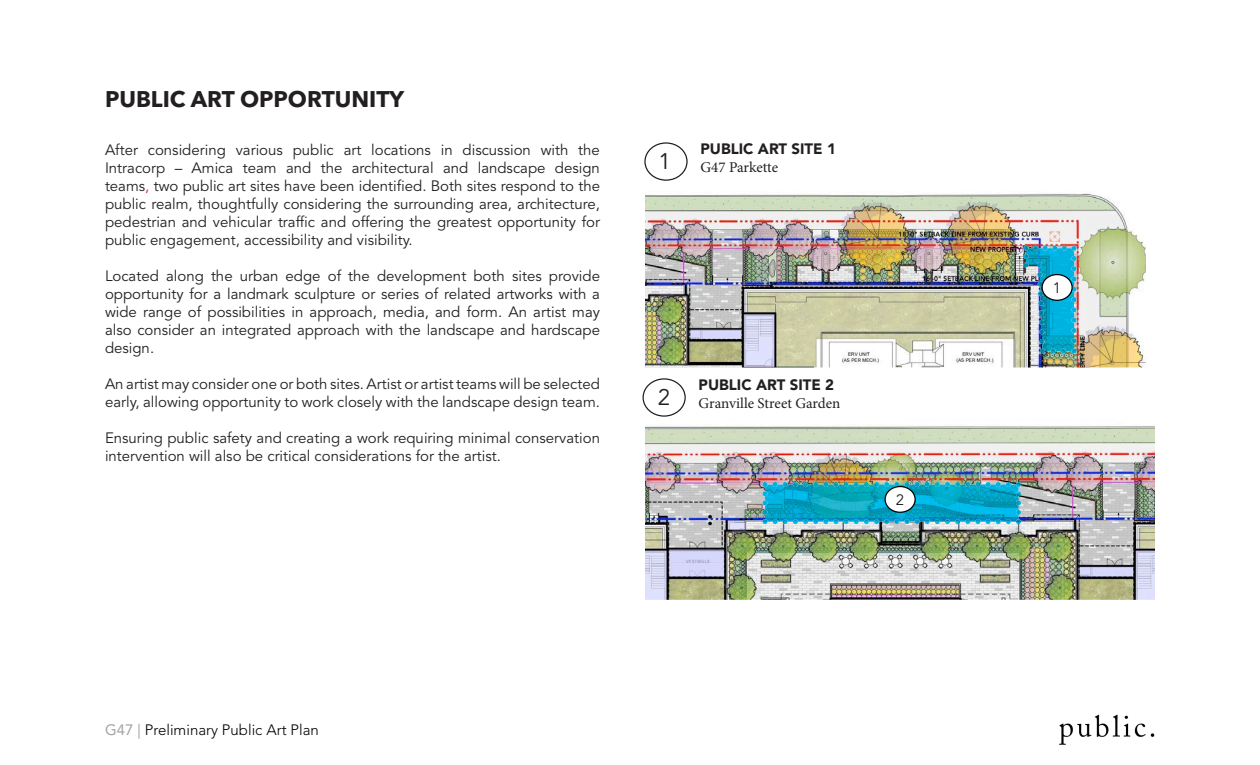
<style>
.page{position:relative;width:1260px;height:765px;background:#fff}
.page>*{position:absolute;margin:0;border:0;box-sizing:border-box;transform-origin:0 0}
.t1{font:700 22.5px "Avenir Next LT Pro";color:#231f20}
.t2{font:22.5px "Avenir LT Std";color:#231f20}
.t3{font:15px/18px "Avenir LT Std";color:#231f20;text-align:justify}
.t4{font:15px "Minion Pro";color:#231f20}
.t5{font:300 15px "Avenir";color:#000}
.t6{font:900 15px "Avenir LT Std";color:#231f20}
.s1{color:#d1232a}
.s2{font-family:"Avenir LT Std";font-weight:400;color:#a1a4a5}
</style>
<div class="page">
<img style="left:1059px;top:714px;width:96px;height:31px">
<img style="left:645px;top:193px;width:501px;height:175px">
<img style="left:645px;top:426px;width:510px;height:174px">
<div style="left:644px;top:142px;width:44px;height:39px;border:1px solid #231f20;border-radius:50%"></div>
<div style="left:643px;top:378px;width:43px;height:39px;border:1px solid #231f20;border-radius:50%"></div>
<img style="left:762px;top:482px;width:259px;height:42px">
<div style="left:885px;top:487px;width:30px;height:25px;background:#fff;border-radius:50%"></div>
<div style="left:885px;top:486px;width:31px;height:27px;border:1px solid #000;border-radius:50%"></div>
<img style="left:1023px;top:246px;width:54px;height:107px">
<div style="left:1042px;top:275px;width:30px;height:25px;background:#fff;border-radius:50%"></div>
<div style="left:1042px;top:274px;width:31px;height:27px;border:1px solid #000;border-radius:50%"></div>
<h1 class="t1" style="left:105px;top:85px;width:301px">PUBLIC ART OPPORTUNITY</h1>
<p class="t3" style="left:105px;top:141px;width:497px">After considering various public art locations in discussion with the Intracorp – Amica team and the architectural and landscape design teams<span class="s1">,</span> two public art sites have been identified. Both sites respond to the public realm, thoughtfully considering the surrounding area, architecture, pedestrian and vehicular traffic and offering the greatest opportunity for public engagement, accessibility and visibility.</p>
<p class="t3" style="left:105px;top:267px;width:497px">Located along the urban edge of the development both sites provide opportunity for a landmark sculpture or series of related artworks with a wide range of possibilities in approach, media, and form. An artist may also consider an integrated approach with the landscape and hardscape design.</p>
<p class="t3" style="left:105px;top:375px;width:496px">An artist may consider one or both sites. Artist or artist teams will be selected early, allowing opportunity to work closely with the landscape design team.</p>
<p class="t3" style="left:105px;top:429px;width:497px">Ensuring public safety and creating a work requiring minimal conservation intervention will also be critical considerations for the artist.</p>
<h1 class="t2" style="left:658px;top:149px;width:14px">1</h1>
<p class="t6" style="left:701px;top:140px;width:137px">PUBLIC ART SITE 1</p>
<p class="t4" style="left:701px;top:158px;width:79px">G47 Parkette</p>
<h1 class="t2" style="left:658px;top:384px;width:14px">2</h1>
<p class="t6" style="left:699px;top:376px;width:137px">PUBLIC ART SITE 2</p>
<p class="t4" style="left:699px;top:393px;width:143px">Granville Street Garden</p>
<p class="t3" style="left:896px;top:491px;width:10px">2</p>
<p class="t5" style="left:105px;top:718px;width:215px"><span class="s2">G47 |</span> Preliminary Public Art Plan</p>
<p class="t3" style="left:1053px;top:279px;width:10px">1</p>
</div>
